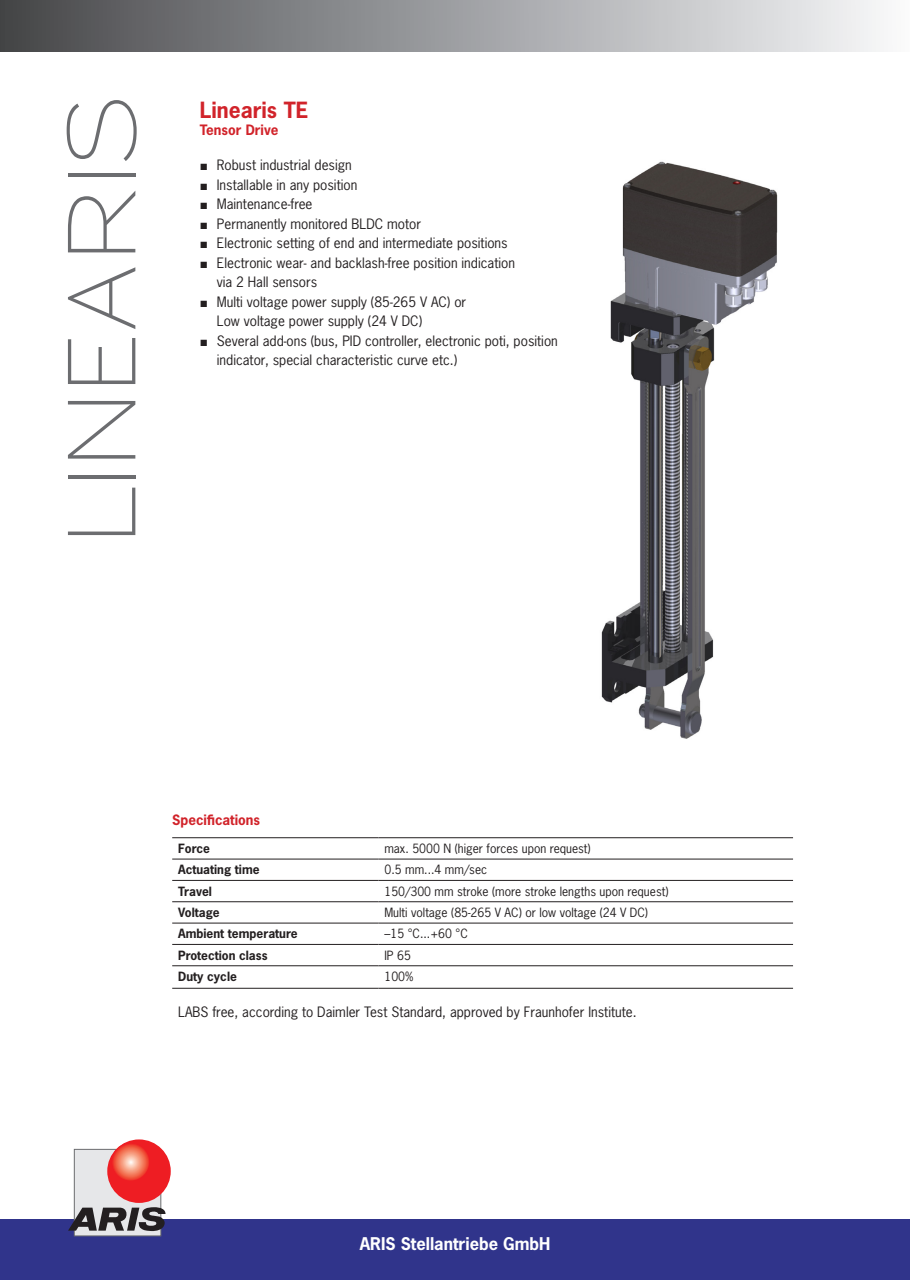
<style>
.page{position:relative;width:910px;height:1280px;background:#fff}
.page>*{position:absolute;margin:0;border:0;box-sizing:border-box;transform-origin:0 0}
.t1{font:93px "Sansumi";letter-spacing:-.085em;color:#6c6d70}
.t2{font:700 21px "News Gothic Std";color:#d1232a}
.t3{font:700 16.5px "News Gothic Std";color:#fff}
.t4{font:13.5px/19.5px "News Gothic Std";color:#231f20}
.t5{font:700 13.5px "News Gothic Std";color:#d1232a}
.t6{font:12px "News Gothic Std";color:#231f20}
.t7{font:700 12px "News Gothic Std";color:#231f20}
.s1{font-family:"Arial"}
</style>
<div class="page">
<div style="left:0;top:1219px;width:910px;height:61px;background:#30348b"></div>
<div style="left:74px;top:1149px;width:87px;height:87px;background:#e6e7e9"></div>
<div style="left:74px;top:1149px;width:87px;height:87px;border:1px solid #6c6d70"></div>
<div style="left:107px;top:1139px;width:64px;height:64px;background:#ee1d23;border-radius:50%"></div>
<svg style="left:112px;top:1143px;width:37px;height:38px"></svg>
<svg style="left:68px;top:1207px;width:98px;height:24px"></svg>
<div style="left:0;top:0;width:910px;height:52px;background:linear-gradient(to right,#454649,#f8f9fb)"></div>
<hr style="left:172px;top:859px;width:206px;height:1px;background:#231f20">
<hr style="left:378px;top:859px;width:415px;height:1px;background:#231f20">
<hr style="left:172px;top:880px;width:206px;height:1px;background:#231f20">
<hr style="left:378px;top:880px;width:415px;height:1px;background:#231f20">
<hr style="left:172px;top:901px;width:206px;height:1px;background:#231f20">
<hr style="left:378px;top:901px;width:415px;height:1px;background:#231f20">
<hr style="left:172px;top:923px;width:206px;height:1px;background:#231f20">
<hr style="left:378px;top:923px;width:415px;height:1px;background:#231f20">
<hr style="left:172px;top:944px;width:206px;height:1px;background:#231f20">
<hr style="left:378px;top:944px;width:415px;height:1px;background:#231f20">
<hr style="left:172px;top:965px;width:206px;height:1px;background:#231f20">
<hr style="left:378px;top:965px;width:415px;height:1px;background:#231f20">
<hr style="left:172px;top:837px;width:206px;height:1px;background:#231f20">
<hr style="left:378px;top:837px;width:415px;height:1px;background:#231f20">
<hr style="left:172px;top:988px;width:206px;height:1px;background:#231f20">
<hr style="left:378px;top:988px;width:415px;height:1px;background:#231f20">
<img style="left:601px;top:161px;width:177px;height:578px">
<h1 class="t1" style="left:56px;top:548px;width:456px;rotate:-90deg">LINEARIS</h1>
<h2 class="t2" style="left:200px;top:97px;width:110px">Linearis TE</h2>
<p class="t5" style="left:200px;top:121px;width:80px">Tensor Drive</p>
<p class="t4" style="left:200px;top:155px;width:154px"><span class="s1">■</span> Robust industrial design</p>
<p class="t4" style="left:200px;top:175px;width:159px"><span class="s1">■</span> Installable in any position</p>
<p class="t4" style="left:200px;top:194px;width:114px"><span class="s1">■</span> Maintenance-free</p>
<p class="t4" style="left:200px;top:214px;width:223px"><span class="s1">■</span> Permanently monitored BLDC motor</p>
<p class="t4" style="left:200px;top:233px;width:309px"><span class="s1">■</span> Electronic setting of end and intermediate positions</p>
<p class="t4" style="left:217px;top:253px;width:300px;text-indent:-17px"><span class="s1">■</span> Electronic wear- and backlash-free position indication via 2 Hall sensors</p>
<p class="t4" style="left:217px;top:292px;width:251px;text-indent:-17px"><span class="s1">■</span> Multi voltage power supply (85-265 V AC) or<br>Low voltage power supply (24 V DC)</p>
<p class="t4" style="left:217px;top:331px;width:342px;text-indent:-17px"><span class="s1">■</span> Several add-ons (bus, PID controller, electronic poti, position indicator, special characteristic curve etc.)</p>
<p class="t5" style="left:172px;top:811px;width:89px">Specifications</p>
<p class="t7" style="left:178px;top:840px;width:33px">Force</p>
<p class="t6" style="left:384px;top:841px;width:208px">max. 5000 N (higer forces upon request)</p>
<p class="t7" style="left:178px;top:862px;width:83px">Actuating time</p>
<p class="t6" style="left:384px;top:862px;width:104px">0.5 mm...4 mm/sec</p>
<p class="t7" style="left:178px;top:883px;width:35px">Travel</p>
<p class="t6" style="left:384px;top:883px;width:286px">150/300 mm stroke (more stroke lengths upon request)</p>
<p class="t7" style="left:178px;top:904px;width:43px">Voltage</p>
<p class="t6" style="left:384px;top:905px;width:265px">Multi voltage (85-265 V AC) or low voltage (24 V DC)</p>
<p class="t7" style="left:178px;top:926px;width:121px">Ambient temperature</p>
<p class="t6" style="left:384px;top:926px;width:85px">–15 °C...+60 °C</p>
<p class="t7" style="left:178px;top:947px;width:91px">Protection class</p>
<p class="t6" style="left:384px;top:947px;width:28px">IP 65</p>
<p class="t7" style="left:178px;top:969px;width:60px">Duty cycle</p>
<p class="t6" style="left:384px;top:969px;width:31px">100%</p>
<p class="t4" style="left:178px;top:1002px;width:460px">LABS free, according to Daimler Test Standard, approved by Fraunhofer Institute.</p>
<p class="t3" style="left:360px;top:1233px;width:192px">ARIS Stellantriebe GmbH</p>
</div>
